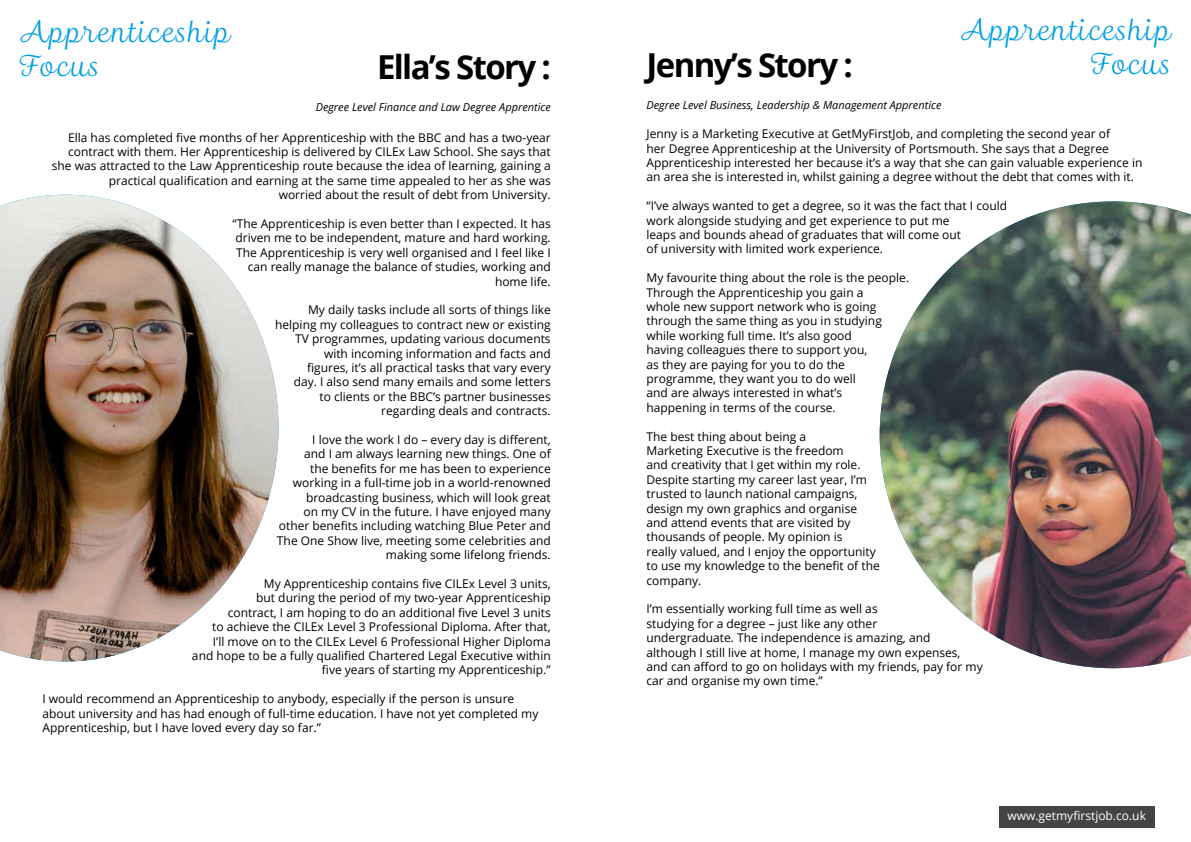
<style>
.page{position:relative;width:1191px;height:842px;background:#fff}
.page>*{position:absolute;margin:0;border:0;box-sizing:border-box;transform-origin:0 0}
.t1{font:700 33px "Open Sans";letter-spacing:-.05em;color:#000}
.t2{font:28px/34px "Madre Script";letter-spacing:.05em;color:#009fe3}
.t3{font:12px/14.4px "Open Sans";color:#000}
.t4{font:12px "Open Sans";color:#fff}
.t5{font:italic 11px "Open Sans";color:#020203}
</style>
<div class="page">
<img style="left:879px;top:201px;width:312px;height:467px">
<img style="left:0;top:195px;width:278px;height:466px">
<div style="left:999px;top:806px;width:156px;height:21px;background:#454444"></div>
<h2 class="t2" style="left:20px;top:16px;width:212px">Apprenticeship<br>Focus</h2>
<h2 class="t2" style="left:960px;top:13px;width:212px">Apprenticeship</h2>
<h1 class="t1" style="left:377px;top:44px;width:175px">Ella’s Story :</h1>
<h2 class="t2" style="left:1091px;top:47px;width:81px">Focus</h2>
<p class="t5" style="left:316px;top:99px;width:237px">Degree Level Finance and Law Degree Apprentice</p>
<h1 class="t1" style="left:646px;top:42px;width:208px">Jenny’s Story :</h1>
<p class="t5" style="left:646px;top:97px;width:296px">Degree Level Business, Leadership &amp; Management Apprentice</p>
<p class="t3" style="left:52px;top:130px;width:500px;text-align:right">Ella has completed five months of her Apprenticeship with the BBC and has a two-year contract with them. Her Apprenticeship is delivered by CILEx Law School. She says that she was attracted to the Law Apprenticeship route because the idea of learning, gaining a practical qualification and earning at the same time appealed to her as she was<br>worried about the result of debt from University.</p>
<p class="t3" style="left:233px;top:216px;width:320px;text-align:right">“The Apprenticeship is even better than I expected. It has driven me to be independent, mature and hard working.<br>The Apprenticeship is very well organised and I feel like I can really manage the balance of studies, working and home life.</p>
<p class="t3" style="left:275px;top:303px;width:277px;text-align:right">My daily tasks include all sorts of things like helping my colleagues to contract new or existing TV programmes, updating various documents with incoming information and facts and<br>figures, it’s all practical tasks that vary every<br>day. I also send many emails and some letters<br>to clients or the BBC’s partner businesses regarding deals and contracts.</p>
<p class="t3" style="left:277px;top:432px;width:275px;text-align:right">I love the work I do – every day is different,<br>and I am always learning new things. One of<br>the benefits for me has been to experience working in a full-time job in a world-renowned broadcasting business, which will look great<br>on my CV in the future. I have enjoyed many other benefits including watching Blue Peter and The One Show live, meeting some celebrities and making some lifelong friends.</p>
<p class="t3" style="left:192px;top:576px;width:360px;text-align:right">My Apprenticeship contains five CILEx Level 3 units,<br>but during the period of my two-year Apprenticeship<br>contract, I am hoping to do an additional five Level 3 units<br>to achieve the CILEx Level 3 Professional Diploma. After that,<br>I’ll move on to the CILEx Level 6 Professional Higher Diploma and hope to be a fully qualified Chartered Legal Executive within five years of starting my Apprenticeship.”</p>
<p class="t3" style="left:42px;top:691px;width:497px">I would recommend an Apprenticeship to anybody, especially if the person is unsure about university and has had enough of full-time education. I have not yet completed my<br>Apprenticeship, but I have loved every day so far.”</p>
<p class="t3" style="left:646px;top:126px;width:497px">Jenny is a Marketing Executive at GetMyFirstJob, and completing the second year of<br>her Degree Apprenticeship at the University of Portsmouth. She says that a Degree Apprenticeship interested her because it’s a way that she can gain valuable experience in an area she is interested in, whilst gaining a degree without the debt that comes with it.</p>
<p class="t3" style="left:646px;top:198px;width:362px">“I’ve always wanted to get a degree, so it was the fact that I could work alongside studying and get experience to put me<br>leaps and bounds ahead of graduates that will come out<br>of university with limited work experience.</p>
<p class="t3" style="left:646px;top:270px;width:264px">My favourite thing about the role is the people.<br>Through the Apprenticeship you gain a<br>whole new support network who is going through the same thing as you in studying while working full time. It’s also good<br>having colleagues there to support you,<br>as they are paying for you to do the programme, they want you to do well<br>and are always interested in what’s<br>happening in terms of the course.</p>
<p class="t3" style="left:646px;top:429px;width:235px">The best thing about being a<br>Marketing Executive is the freedom<br>and creativity that I get within my role.<br>Despite starting my career last year, I’m trusted to launch national campaigns, design my own graphics and organise and attend events that are visited by thousands of people. My opinion is<br>really valued, and I enjoy the opportunity to use my knowledge to the benefit of the company.</p>
<p class="t3" style="left:646px;top:601px;width:338px">I’m essentially working full time as well as<br>studying for a degree – just like any other<br>undergraduate. The independence is amazing, and although I still live at home, I manage my own expenses, and can afford to go on holidays with my friends, pay for my car and organise my own time.”</p>
<p class="t4" style="left:1007px;top:807px;width:140px">www.getmyfirstjob.co.uk</p>
</div>
